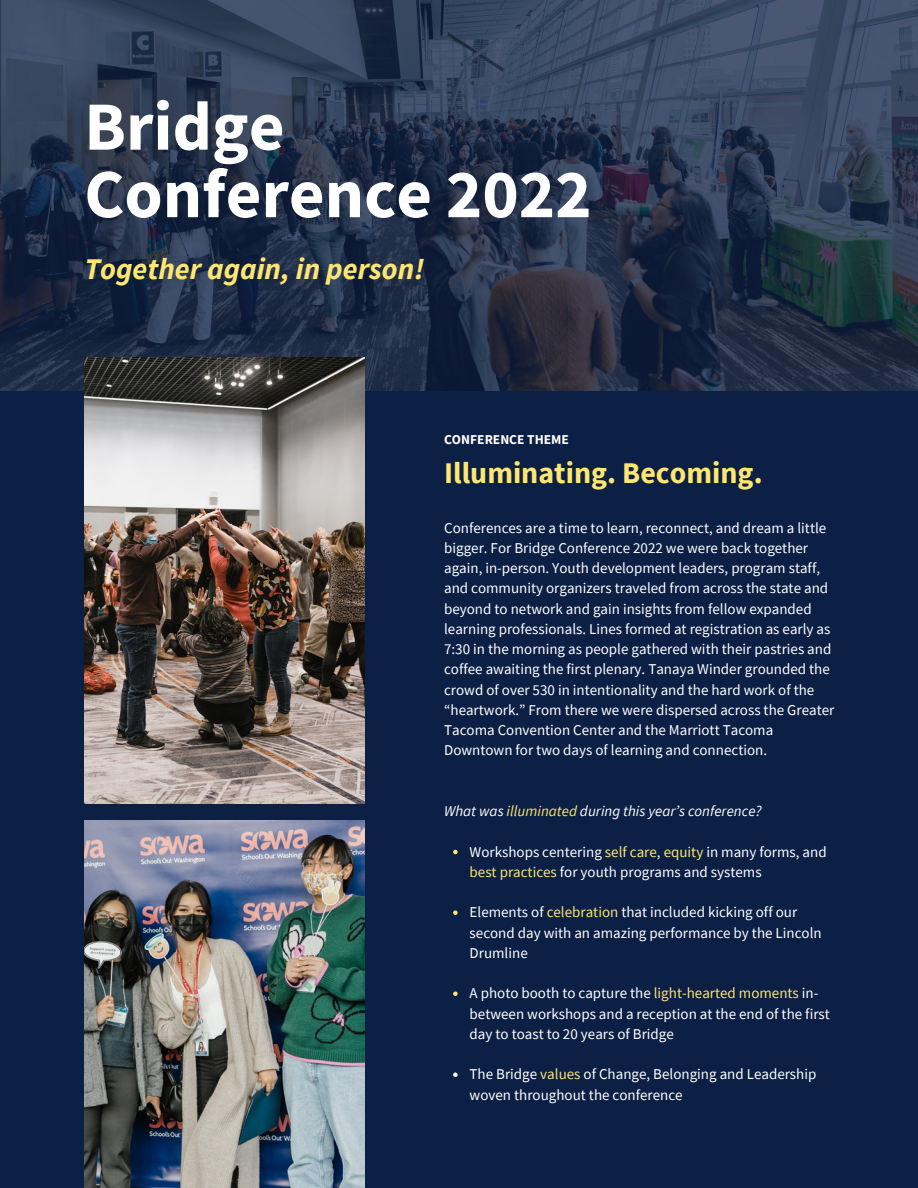
<style>
.page{position:relative;width:918px;height:1188px;background:#fff}
.page>*{position:absolute;margin:0;border:0;box-sizing:border-box;transform-origin:0 0}
.t1{font:700 69px/67.5px "Source Sans Pro";color:#fff}
.t2{font:italic 700 30px "Source Sans Pro";color:#fee671}
.t3{font:700 30px "Source Sans Pro";color:#fee671}
.t4{font:15px/20.2px "Source Sans Pro";color:#fff}
.t5{font:italic 15px "Source Sans Pro";color:#fff}
.t6{font:700 13.5px "Source Sans Pro";color:#fff}
.s1{color:#fee671}
</style>
<div class="page">
<div style="left:0;top:391px;width:918px;height:797px;background:#0c1f45"></div>
<img style="left:0;top:0;width:918px;height:391px">
<img style="left:84px;top:357px;width:280px;height:447px">
<img style="left:84px;top:821px;width:280px;height:367px">
<svg style="left:453px;top:850px;width:5px;height:4px"></svg>
<svg style="left:453px;top:910px;width:5px;height:5px"></svg>
<svg style="left:453px;top:992px;width:5px;height:4px"></svg>
<svg style="left:453px;top:1072px;width:5px;height:5px"></svg>
<p class="t1" style="left:84px;top:91px;width:509px">Bridge<br>Conference 2022</p>
<p class="t2" style="left:84px;top:249px;width:342px">Together again, in person!</p>
<p class="t6" style="left:444px;top:431px;width:126px">CONFERENCE THEME</p>
<p class="t3" style="left:444px;top:453px;width:320px">Illuminating. Becoming.</p>
<p class="t4" style="left:444px;top:517px;width:392px">Conferences are a time to learn, reconnect, and dream a little bigger. For Bridge Conference 2022 we were back together again, in-person. Youth development leaders, program staff, and community organizers traveled from across the state and beyond to network and gain insights from fellow expanded learning professionals. Lines formed at registration as early as 7:30 in the morning as people gathered with their pastries and coffee awaiting the first plenary. Tanaya Winder grounded the crowd of over 530 in intentionality and the hard work of the “heartwork.” From there we were dispersed across the Greater Tacoma Convention Center and the Marriott Tacoma Downtown for two days of learning and connection.</p>
<p class="t5" style="left:444px;top:801px;width:319px">What was <span class="s1">illuminated</span> during this year’s conference?</p>
<p class="t4" style="left:470px;top:841px;width:359px">Workshops centering <span class="s1">self care</span>, <span class="s1">equity</span> in many forms, and <span class="s1">best practices</span> for youth programs and systems</p>
<p class="t4" style="left:470px;top:902px;width:354px">Elements of <span class="s1">celebration</span> that included kicking off our second day with an amazing performance by the Lincoln<br>Drumline</p>
<p class="t4" style="left:470px;top:983px;width:362px">A photo booth to capture the <span class="s1">light-hearted moments</span> in&shy;between workshops and a reception at the end of the first day to toast to 20 years of Bridge</p>
<p class="t4" style="left:470px;top:1064px;width:348px">The Bridge <span class="s1">values</span> of Change, Belonging and Leadership woven throughout the conference</p>
</div>
